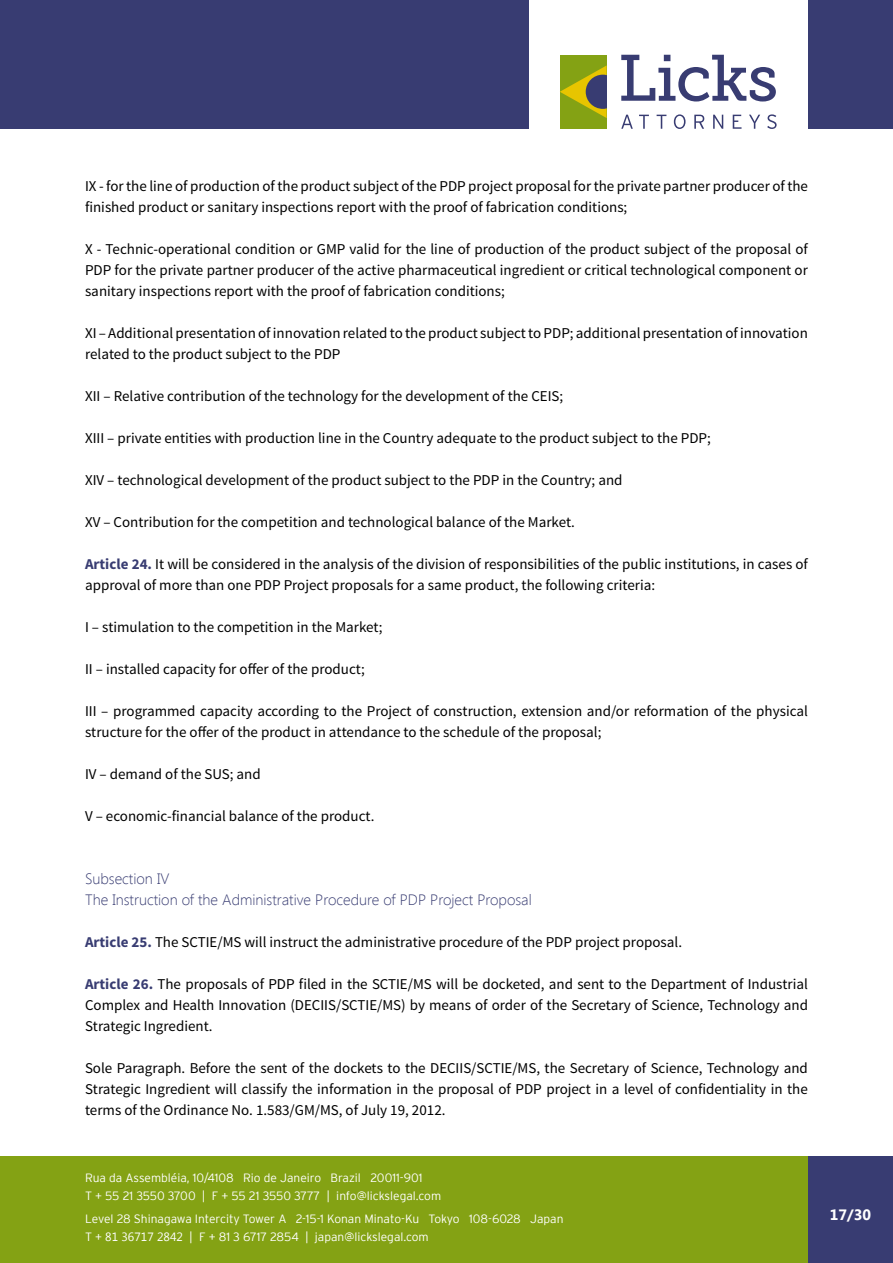
<style>
.page{position:relative;width:893px;height:1263px;background:#fff}
.page>*{position:absolute;margin:0;border:0;box-sizing:border-box;transform-origin:0 0}
.t1{font:15px/21px "Source Sans Pro";color:#000}
.t2{font:300 15px/21px "Segoe UI";color:#383c72}
.t3{font:700 15px "Segoe UI";color:#fff}
.t4{font:300 12px/18px "Interstate";color:#fff}
.s1{font-weight:700;color:#383c72}
.s2{font-family:"Segoe UI";font-weight:400}
</style>
<div class="page">
<div style="left:0;top:1156px;width:893px;height:107px;background:#84a214"></div>
<div style="left:808px;top:1156px;width:85px;height:107px;background:#383c72"></div>
<svg style="left:621px;top:115px;width:12px;height:14px"></svg>
<svg style="left:639px;top:115px;width:10px;height:14px"></svg>
<svg style="left:657px;top:115px;width:9px;height:14px"></svg>
<svg style="left:674px;top:114px;width:11px;height:15px"></svg>
<svg style="left:694px;top:115px;width:10px;height:14px"></svg>
<svg style="left:713px;top:115px;width:10px;height:14px"></svg>
<svg style="left:733px;top:115px;width:8px;height:14px"></svg>
<svg style="left:749px;top:115px;width:11px;height:14px"></svg>
<svg style="left:767px;top:114px;width:10px;height:15px"></svg>
<svg style="left:621px;top:55px;width:155px;height:47px"></svg>
<div style="left:560px;top:55px;width:47px;height:74px;background:#84a214"></div>
<svg style="left:560px;top:65px;width:47px;height:53px"></svg>
<div style="left:0;top:0;width:528px;height:129px;background:#383c72"></div>
<div style="left:808px;top:0;width:85px;height:129px;background:#383c72"></div>
<p class="t1" style="left:85px;top:176px;width:724px">IX - for the line of production of the product subject of the PDP project proposal for the private partner producer of the finished product or sanitary inspections report with the proof of fabrication conditions;</p>
<p class="t1" style="left:85px;top:239px;width:724px;text-align:justify">X - Technic-operational condition or GMP valid for the line of production of the product subject of the proposal of PDP for the private partner producer of the active pharmaceutical ingredient or critical technological component or sanitary inspections report with the proof of fabrication conditions;</p>
<p class="t1" style="left:85px;top:323px;width:724px">XI – Additional presentation of innovation related to the product subject to PDP; additional presentation of innovation related to the product subject to the PDP</p>
<p class="t1" style="left:85px;top:386px;width:480px">XII – Relative contribution of the technology for the development of the CEIS;</p>
<p class="t1" style="left:85px;top:428px;width:627px">XIII – private entities with production line in the Country adequate to the product subject to the PDP;</p>
<p class="t1" style="left:85px;top:470px;width:539px">XIV – technological development of the product subject to the PDP in the Country; and</p>
<p class="t1" style="left:85px;top:512px;width:491px">XV – Contribution for the competition and technological balance of the Market.</p>
<p class="t1" style="left:85px;top:554px;width:724px"><span class="s1">Article 24.</span> It will be considered in the analysis of the division of responsibilities of the public institutions, in cases of approval of more than one PDP Project proposals for a same product, the following criteria:</p>
<p class="t1" style="left:85px;top:617px;width:299px">I – stimulation to the competition in the Market;</p>
<p class="t1" style="left:85px;top:659px;width:281px">II – installed capacity for offer of the product;</p>
<p class="t1" style="left:85px;top:701px;width:724px">III – programmed capacity according to the Project of construction, extension and/or reformation of the physical structure for the offer of the product in attendance to the schedule of the proposal;</p>
<p class="t1" style="left:85px;top:764px;width:177px">IV – demand of the SUS; and</p>
<p class="t1" style="left:85px;top:806px;width:291px">V – economic-financial balance of the product.</p>
<p class="t2" style="left:85px;top:868px;width:448px">Subsection IV<br>The Instruction of the Administrative Procedure of PDP Project Proposal</p>
<p class="t1" style="left:85px;top:932px;width:599px"><span class="s1">Article 25.</span> The SCTIE/MS will instruct the administrative procedure of the PDP project proposal.</p>
<p class="t1" style="left:85px;top:974px;width:724px;text-align:justify"><span class="s1">Article 26.</span> The proposals of PDP filed in the SCTIE/MS will be docketed, and sent to the Department of Industrial Complex and Health Innovation (DECIIS/SCTIE/MS) by means of order of the Secretary of Science, Technology and Strategic Ingredient.</p>
<p class="t1" style="left:85px;top:1058px;width:724px;text-align:justify">Sole Paragraph. Before the sent of the dockets to the DECIIS/SCTIE/MS, the Secretary of Science, Technology and Strategic Ingredient will classify the information in the proposal of PDP project in a level of confidentiality in the terms of the Ordinance No. 1.583/GM/MS, of July 19, 2012.</p>
<p class="t4" style="left:85px;top:1168px;width:358px">Rua da Assembléia, 10/4108 Rio de Janeiro Brazil 20011-901<br>T + 55 21 3550 3700 | F + 55 21 3550 3777 | info@lickslegal.com</p>
<p class="t4" style="left:85px;top:1210px;width:480px">Level 28 Shinagawa Intercity Tower A 2-15-1 Konan Minato-Ku Tokyo 108-6028 Japan<br>T + <span class="s2">81 36717 2842</span> | F + 81 3 6717 2854 | japan@lickslegal.com</p>
<p class="t3" style="left:830px;top:1204px;width:43px">17/30</p>
</div>
